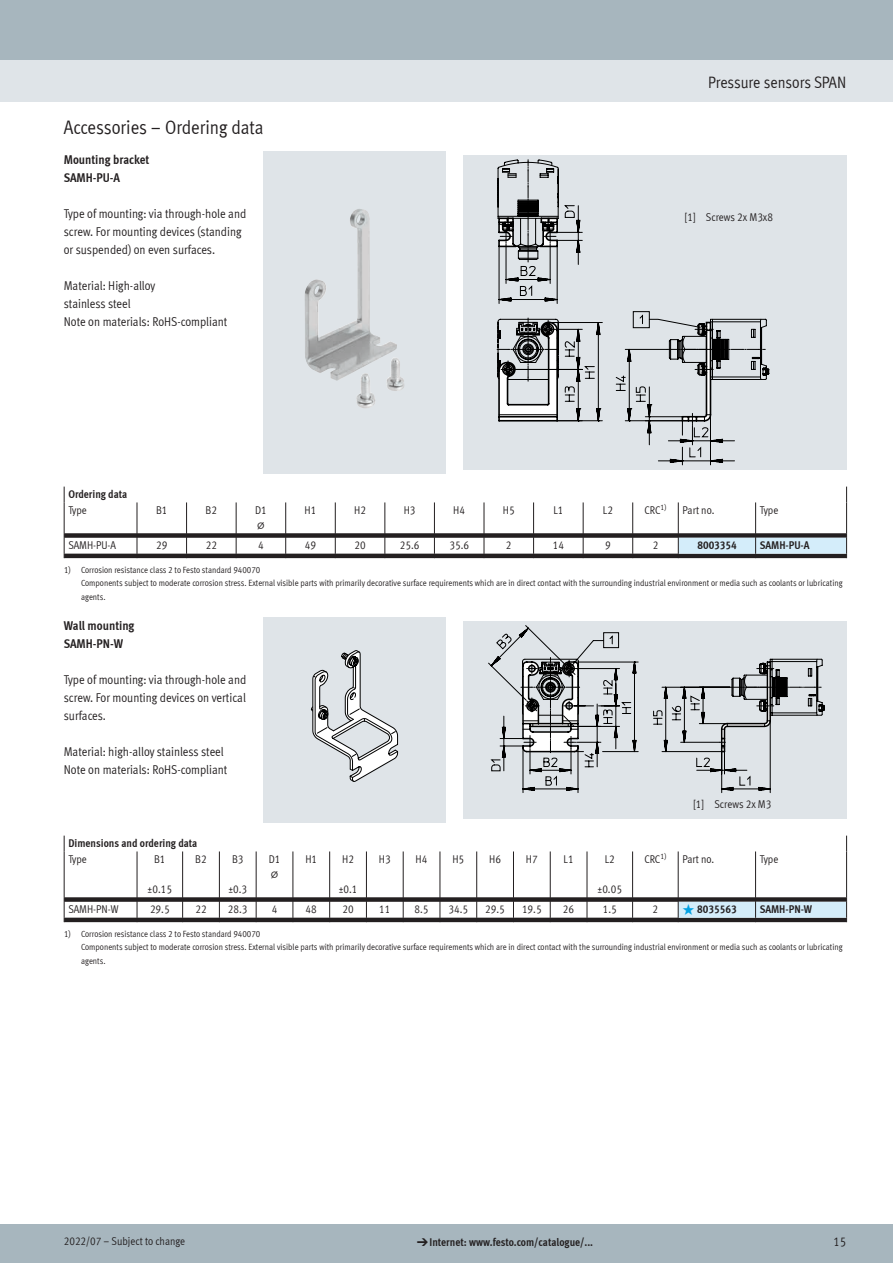
<style>
.page{position:relative;width:893px;height:1263px;background:#fff}
.page>*{position:absolute;margin:0;border:0;box-sizing:border-box;transform-origin:0 0}
.t1{font:19.5px "Meta Cond LF";color:#231f20}
.t2{font:16.5px "Meta Cond LF";letter-spacing:-.005em;color:#231f20}
.t3{font:12.75px/18px "Meta Cond LF";color:#231f20}
.t4{font:700 12.75px/18px "Meta Cond LF";letter-spacing:-.005em;color:#231f20}
.t5{font:11.25px "Meta Cond LF";color:#231f20}
.t6{font:700 11.25px "Meta Cond LF";color:#231f20}
.t7{font:11.25px "Meto Pict 182";color:#231f20}
.t8{font:9px/13.5px "Meta Cond LF";color:#231f20}
.s1{font-family:"Meto Pict 182";font-weight:400;color:#00a1e3}
.s2{font-family:"Meto Pict 182";font-weight:400}
</style>
<div class="page">
<div style="left:0;top:1225px;width:893px;height:38px;background:#a7b6be"></div>
<div style="left:0;top:60px;width:893px;height:42px;background:#dfe4e8"></div>
<div style="left:0;top:0;width:893px;height:60px;background:#a7b6be"></div>
<div style="left:263px;top:151px;width:183px;height:323px;background:#dfe4e8"></div>
<img style="left:305px;top:209px;width:92px;height:176px">
<div style="left:463px;top:155px;width:383px;height:315px;background:#dfe4e8"></div>
<svg style="left:615px;top:311px;width:154px;height:154px"></svg>
<svg style="left:497px;top:318px;width:106px;height:104px"></svg>
<svg style="left:497px;top:159px;width:86px;height:145px"></svg>
<svg style="left:64px;top:487px;width:1px;height:15px"></svg>
<svg style="left:846px;top:487px;width:1px;height:15px"></svg>
<hr style="left:64px;top:502px;width:1px;height:31px;background:#231f20">
<hr style="left:137px;top:502px;width:1px;height:31px;background:#231f20">
<hr style="left:186px;top:502px;width:1px;height:31px;background:#231f20">
<hr style="left:236px;top:502px;width:1px;height:31px;background:#231f20">
<hr style="left:285px;top:502px;width:1px;height:31px;background:#231f20">
<hr style="left:335px;top:502px;width:1px;height:31px;background:#231f20">
<hr style="left:384px;top:502px;width:1px;height:31px;background:#231f20">
<hr style="left:434px;top:502px;width:1px;height:31px;background:#231f20">
<hr style="left:484px;top:502px;width:1px;height:31px;background:#231f20">
<hr style="left:533px;top:502px;width:1px;height:31px;background:#231f20">
<hr style="left:583px;top:502px;width:1px;height:31px;background:#231f20">
<hr style="left:632px;top:502px;width:1px;height:31px;background:#231f20">
<hr style="left:678px;top:502px;width:1px;height:31px;background:#231f20">
<hr style="left:755px;top:502px;width:1px;height:31px;background:#231f20">
<hr style="left:846px;top:502px;width:1px;height:31px;background:#231f20">
<svg style="left:64px;top:533px;width:783px;height:25px"></svg>
<div style="left:263px;top:617px;width:183px;height:206px;background:#dfe4e8"></div>
<svg style="left:311px;top:650px;width:88px;height:132px"></svg>
<div style="left:463px;top:621px;width:383px;height:198px;background:#dfe4e8"></div>
<svg style="left:489px;top:632px;width:336px;height:161px"></svg>
<svg style="left:64px;top:836px;width:1px;height:15px"></svg>
<svg style="left:846px;top:836px;width:1px;height:15px"></svg>
<hr style="left:64px;top:851px;width:1px;height:46px;background:#231f20">
<hr style="left:137px;top:851px;width:1px;height:46px;background:#231f20">
<hr style="left:182px;top:851px;width:1px;height:46px;background:#231f20">
<hr style="left:219px;top:851px;width:1px;height:46px;background:#231f20">
<hr style="left:256px;top:851px;width:1px;height:46px;background:#231f20">
<hr style="left:293px;top:851px;width:1px;height:46px;background:#231f20">
<hr style="left:329px;top:851px;width:1px;height:46px;background:#231f20">
<hr style="left:366px;top:851px;width:1px;height:46px;background:#231f20">
<hr style="left:403px;top:851px;width:1px;height:46px;background:#231f20">
<hr style="left:440px;top:851px;width:1px;height:46px;background:#231f20">
<hr style="left:476px;top:851px;width:1px;height:46px;background:#231f20">
<hr style="left:513px;top:851px;width:1px;height:46px;background:#231f20">
<hr style="left:550px;top:851px;width:1px;height:46px;background:#231f20">
<hr style="left:587px;top:851px;width:1px;height:46px;background:#231f20">
<hr style="left:632px;top:851px;width:1px;height:46px;background:#231f20">
<hr style="left:678px;top:851px;width:1px;height:46px;background:#231f20">
<hr style="left:755px;top:851px;width:1px;height:46px;background:#231f20">
<hr style="left:846px;top:851px;width:1px;height:46px;background:#231f20">
<svg style="left:64px;top:897px;width:783px;height:25px"></svg>
<h1 class="t1" style="left:64px;top:116px;width:201px">Accessories – Ordering data</h1>
<h3 class="t4" style="left:64px;top:150px;width:87px">Mounting bracket<br>SAMH-PU-A</h3>
<h3 class="t3" style="left:64px;top:204px;width:184px">Type of mounting: via through-hole and screw. For mounting devices (standing or suspended) on even surfaces.</h3>
<h3 class="t3" style="left:64px;top:276px;width:165px">Material: High-alloy<br>stainless steel<br>Note on materials: RoHS-compliant</h3>
<h2 class="t2" style="left:708px;top:72px;width:140px">Pressure sensors SPAN</h2>
<p class="t5" style="left:685px;top:210px;width:90px">[1] Screws 2x M3x8</p>
<p class="t6" style="left:68px;top:487px;width:60px">Ordering data</p>
<p class="t5" style="left:68px;top:503px;width:20px">Type</p>
<p class="t5" style="left:156px;top:503px;width:13px">B1</p>
<p class="t5" style="left:206px;top:503px;width:13px">B2</p>
<p class="t5" style="left:255px;top:503px;width:13px">D1</p>
<p class="t7" style="left:257px;top:518px;width:8px">@</p>
<p class="t5" style="left:305px;top:503px;width:13px">H1</p>
<p class="t5" style="left:354px;top:503px;width:13px">H2</p>
<p class="t5" style="left:404px;top:503px;width:13px">H3</p>
<p class="t5" style="left:453px;top:503px;width:13px">H4</p>
<p class="t5" style="left:503px;top:503px;width:13px">H5</p>
<p class="t5" style="left:553px;top:503px;width:12px">L1</p>
<p class="t5" style="left:603px;top:503px;width:12px">L2</p>
<p class="t5" style="left:644px;top:503px;width:23px">CRC<sup>1)</sup></p>
<p class="t5" style="left:682px;top:503px;width:33px">Part no.</p>
<p class="t5" style="left:760px;top:503px;width:20px">Type</p>
<p class="t5" style="left:68px;top:538px;width:49px">SAMH-PU-A</p>
<p class="t5" style="left:156px;top:538px;width:13px">29</p>
<p class="t5" style="left:206px;top:538px;width:13px">22</p>
<p class="t5" style="left:258px;top:538px;width:7px">4</p>
<p class="t5" style="left:305px;top:538px;width:13px">49</p>
<p class="t5" style="left:354px;top:538px;width:13px">20</p>
<p class="t5" style="left:400px;top:538px;width:21px">25.6</p>
<p class="t5" style="left:449px;top:538px;width:21px">35.6</p>
<p class="t5" style="left:506px;top:538px;width:7px">2</p>
<p class="t5" style="left:553px;top:538px;width:13px">14</p>
<p class="t5" style="left:605px;top:538px;width:7px">9</p>
<p class="t5" style="left:653px;top:538px;width:7px">2</p>
<p class="t6" style="left:697px;top:538px;width:41px">8003354</p>
<p class="t6" style="left:760px;top:538px;width:51px">SAMH-PU-A</p>
<p class="t8" style="left:81px;top:563px;width:763px;text-indent:-17px">1) Corrosion resistance class 2 to Festo standard 940070<br>Components subject to moderate corrosion stress. External visible parts with primarily decorative surface requirements which are in direct contact with the surrounding industrial environment or media such as coolants or lubricating agents.</p>
<h3 class="t4" style="left:64px;top:616px;width:72px">Wall mounting<br>SAMH-PN-W</h3>
<h3 class="t3" style="left:64px;top:670px;width:184px;text-align:justify">Type of mounting: via through-hole and screw. For mounting devices on vertical surfaces.</h3>
<h3 class="t3" style="left:64px;top:742px;width:165px">Material: high-alloy stainless steel<br>Note on materials: RoHS-compliant</h3>
<p class="t5" style="left:693px;top:797px;width:80px">[1] Screws 2x M3</p>
<p class="t6" style="left:68px;top:836px;width:130px">Dimensions and ordering data</p>
<p class="t5" style="left:68px;top:852px;width:20px">Type</p>
<p class="t5" style="left:154px;top:852px;width:13px">B1</p>
<p class="t5" style="left:148px;top:882px;width:26px">±0.15</p>
<p class="t5" style="left:644px;top:852px;width:23px">CRC<sup>1)</sup></p>
<p class="t5" style="left:682px;top:852px;width:33px">Part no.</p>
<p class="t5" style="left:760px;top:852px;width:20px">Type</p>
<p class="t5" style="left:379px;top:852px;width:13px">H3</p>
<p class="t5" style="left:416px;top:852px;width:13px">H4</p>
<p class="t5" style="left:452px;top:852px;width:13px">H5</p>
<p class="t5" style="left:489px;top:852px;width:13px">H6</p>
<p class="t5" style="left:526px;top:852px;width:13px">H7</p>
<p class="t5" style="left:564px;top:852px;width:12px">L1</p>
<p class="t5" style="left:605px;top:852px;width:12px">L2</p>
<p class="t5" style="left:598px;top:882px;width:26px">±0.05</p>
<p class="t5" style="left:195px;top:852px;width:13px">B2</p>
<p class="t5" style="left:232px;top:852px;width:13px">B3</p>
<p class="t5" style="left:228px;top:882px;width:20px">±0.3</p>
<p class="t5" style="left:269px;top:852px;width:13px">D1</p>
<p class="t7" style="left:271px;top:867px;width:8px">@</p>
<p class="t5" style="left:305px;top:852px;width:13px">H1</p>
<p class="t5" style="left:342px;top:852px;width:13px">H2</p>
<p class="t5" style="left:339px;top:882px;width:20px">±0.1</p>
<p class="t5" style="left:68px;top:902px;width:51px">SAMH-PN-W</p>
<p class="t5" style="left:150px;top:902px;width:21px">29.5</p>
<p class="t5" style="left:195px;top:902px;width:13px">22</p>
<p class="t5" style="left:228px;top:902px;width:21px">28.3</p>
<p class="t5" style="left:272px;top:902px;width:7px">4</p>
<p class="t5" style="left:306px;top:902px;width:13px">48</p>
<p class="t5" style="left:342px;top:902px;width:13px">20</p>
<p class="t5" style="left:379px;top:902px;width:13px">11</p>
<p class="t5" style="left:415px;top:902px;width:15px">8.5</p>
<p class="t5" style="left:448px;top:902px;width:21px">34.5</p>
<p class="t5" style="left:485px;top:902px;width:21px">29.5</p>
<p class="t5" style="left:522px;top:902px;width:21px">19.5</p>
<p class="t5" style="left:563px;top:902px;width:13px">26</p>
<p class="t5" style="left:603px;top:902px;width:15px">1.5</p>
<p class="t5" style="left:652px;top:902px;width:7px">2</p>
<p class="t6" style="left:682px;top:902px;width:56px"><span class="s1">q</span>8035563</p>
<p class="t6" style="left:760px;top:902px;width:54px">SAMH-PN-W</p>
<p class="t8" style="left:81px;top:927px;width:763px;text-indent:-17px">1) Corrosion resistance class 2 to Festo standard 940070<br>Components subject to moderate corrosion stress. External visible parts with primarily decorative surface requirements which are in direct contact with the surrounding industrial environment or media such as coolants or lubricating agents.</p>
<p class="t5" style="left:64px;top:1234px;width:123px">2022/07 – Subject to change</p>
<p class="t6" style="left:417px;top:1235px;width:178px"><span class="s2">d</span>Internet: www.festo.com/catalogue/...</p>
<h3 class="t3" style="left:833px;top:1232px;width:14px">15</h3>
</div>
